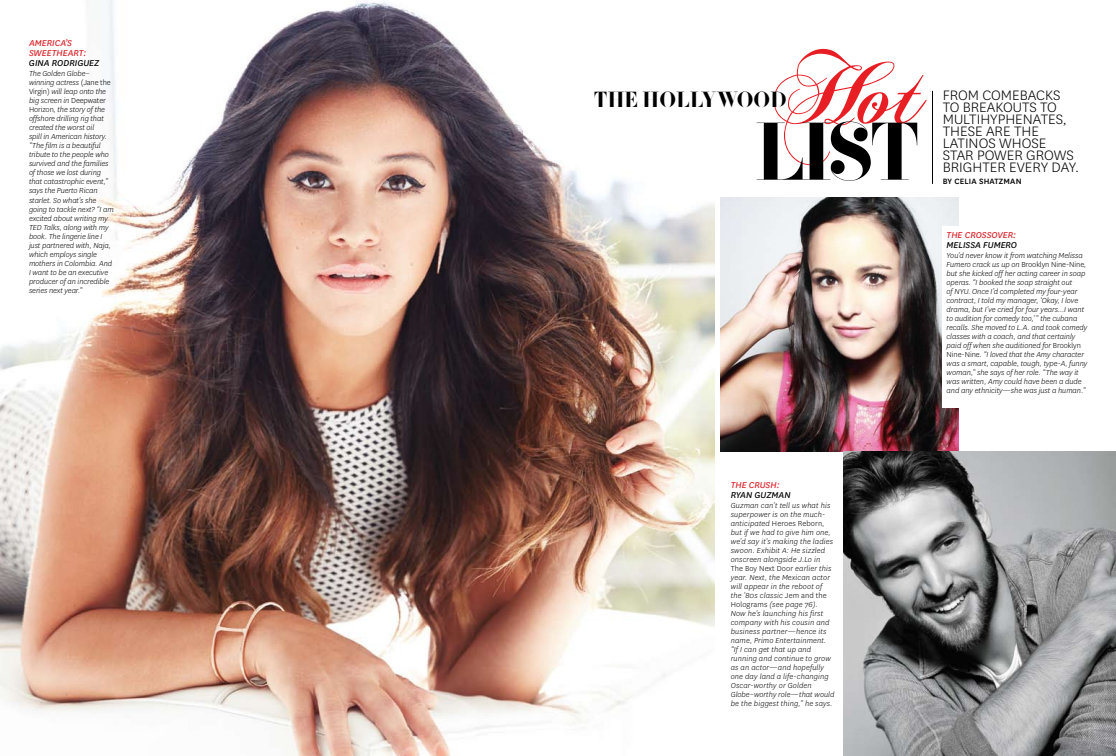
<style>
.page{position:relative;width:1116px;height:756px;background:#fff}
.page>*{position:absolute;margin:0;border:0;box-sizing:border-box;transform-origin:0 0}
.t1{font:800 81.5px "F Bella";color:#000}
.t2{font:800 21.7px "F Bella";letter-spacing:.025em;color:#000}
.t3{font:300 16px/12px "National";color:#000}
.t4{font:italic 10px/10px "National";color:#da2128}
.t5{font:italic 10px "National";color:#000}
.t6{font:500 9px "National";letter-spacing:.02em;color:#000}
.t7{font:italic 300 8.5px/9px "National";letter-spacing:-.005em;color:#000}
.t8{font:italic 300 8.5px/9px "National";letter-spacing:.015em;color:#000}
.s1{font-style:normal}
</style>
<div class="page">
<img style="left:720px;top:197px;width:239px;height:255px">
<div style="left:943px;top:226px;width:149px;height:182px;background:#fff"></div>
<img style="left:843px;top:452px;width:273px;height:304px">
<img style="left:0;top:0;width:714px;height:756px">
<svg style="left:774px;top:49px;width:153px;height:116px"></svg>
<hr style="left:932px;top:91px;width:1px;height:93px;background:#000">
<p class="t4" style="left:29px;top:38px;width:59px">AMERICA’S<br>SWEETHEART:</p>
<p class="t5" style="left:29px;top:57px;width:72px">GINA RODRIGUEZ</p>
<p class="t7" style="left:29px;top:69px;width:86px">The Golden Globe– winning actress <span class="s1">(Jane the<br>Virgin)</span> will leap onto the big screen in <span class="s1">Deepwater<br>Horizon</span>, the story of the offshore drilling rig that created the worst oil<br>spill in American history. “The film is a beautiful tribute to the people who survived and the families of those we lost during that catastrophic event,” says the Puerto Rican starlet. So what’s she going to tackle next? “I am excited about writing my<br>TED Talks, along with my book. The lingerie line I just partnered with, Naja, which employs single mothers in Colombia. And<br>I want to be an executive producer of an incredible series next year.”</p>
<h2 class="t2" style="left:594px;top:87px;width:194px">THE HOLLYWOOD</h2>
<h1 class="t1" style="left:755px;top:104px;width:166px">LIST</h1>
<h3 class="t3" style="left:943px;top:89px;width:138px">From comebacks to br eakouts to multihyph enates,<br>th ese are th e<br>Latin os wh ose<br>star power grows brighter every day.</h3>
<p class="t6" style="left:943px;top:175px;width:80px">BY CELIA SHATZMAN</p>
<p class="t4" style="left:947px;top:230px;width:71px">THE CROSSOVER:</p>
<p class="t5" style="left:947px;top:239px;width:72px">MELISSA FUMERO</p>
<p class="t7" style="left:947px;top:251px;width:142px">You’d never know it from watching Melissa Fumero crack us up on <span class="s1">Brooklyn Nine-Nine</span>, but she kicked off her acting career in soap operas. “I booked the soap straight out<br>of NYU. Once I’d completed my four-year contract, I told my manager, ‘Okay, I love drama, but I’ve cried for four years…I want to audition for comedy too,’ ” the cubana recalls. She moved to L.A. and took comedy classes with a coach, and that certainly paid off when she auditioned for <span class="s1">Brooklyn Nine-Nine</span>. “I loved that the Amy character was a smart, capable, tough, type-A, funny woman,” she says of her role. “The way it was written, Amy could have been a dude and any ethnicity—she was just a human.”</p>
<p class="t4" style="left:731px;top:480px;width:50px">THE CRUSH:</p>
<p class="t5" style="left:731px;top:489px;width:61px">RYAN GUZMAN</p>
<p class="t8" style="left:731px;top:501px;width:105px">Guzman can’t tell us what his superpower is on the much&shy;anticipated <span class="s1">Heroes Reborn</span>, but if we had to give him one, we’d say it’s making the ladies swoon. Exhibit A: He sizzled onscreen alongside J.Lo in<br><span class="s1">The Boy Next Door</span> earlier this year. Next, the Mexican actor will appear in the reboot of the ’80s classic <span class="s1">Jem and the<br>Holograms</span> (see page 76).<br>Now he’s launching his first company with his cousin and business partner—hence its name, Primo Entertainment. “If I can get that up and running and continue to grow as an actor—and hopefully one day land a life-changing<br>Oscar-worthy or Golden<br>Globe–worthy role—that would be the biggest thing,” he says.</p>
</div>
